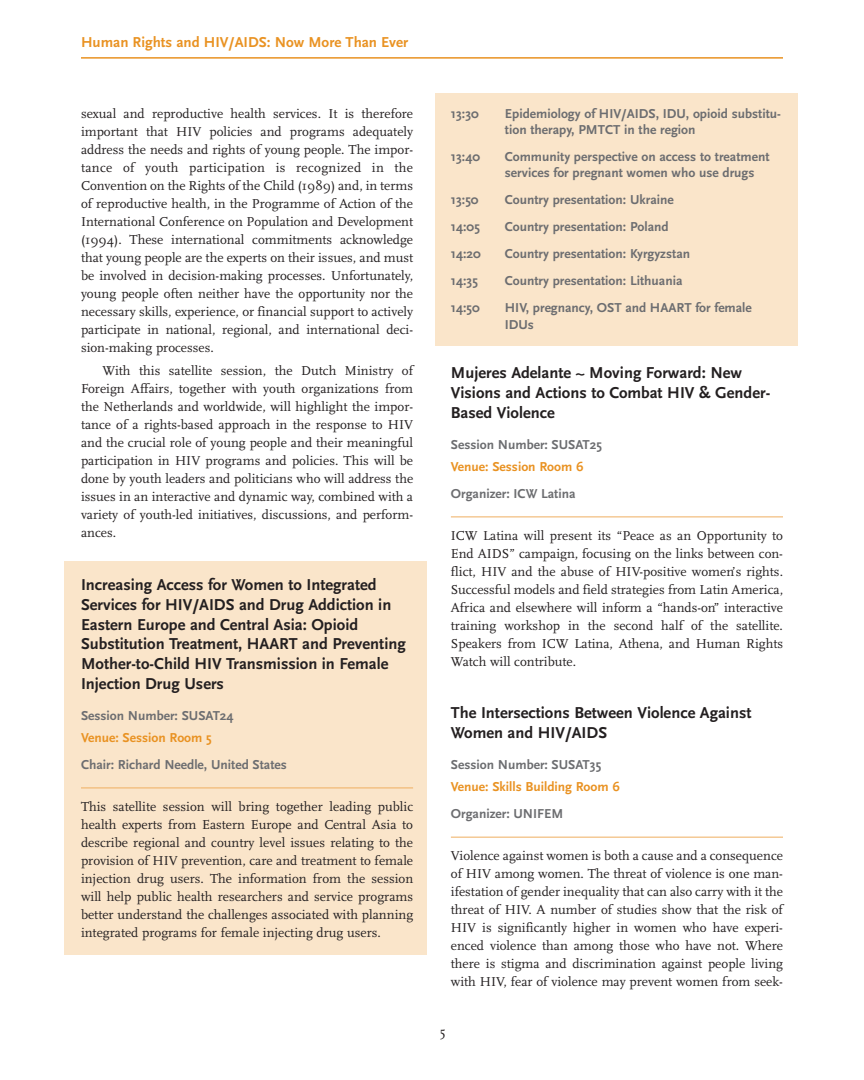
<style>
.page{position:relative;width:864px;height:1080px;background:#fff}
.page>*{position:absolute;margin:0;border:0;box-sizing:border-box;transform-origin:0 0}
.t1{font:700 16.5px/19.8px "Scala Sans";color:#231f20}
.t2{font:700 15px "Scala Sans";color:#e99222}
.t3{font:13.5px/18px "Scala";color:#231f20;text-align:justify}
.t4{font:700 13.5px/16.2px "Scala Sans";color:#6c6d70}
.t5{font:700 13.5px "Scala Sans";color:#e99222}
</style>
<div class="page">
<div style="left:435px;top:93px;width:363px;height:253px;background:#fae5ca"></div>
<div style="left:64px;top:561px;width:363px;height:394px;background:#fae5ca"></div>
<hr style="left:81px;top:57px;width:702px;height:2px;background:#e99222">
<hr style="left:81px;top:788px;width:332px;height:1px;background:#efae60">
<hr style="left:451px;top:517px;width:332px;height:1px;background:#efae60">
<hr style="left:451px;top:837px;width:332px;height:1px;background:#efae60">
<p class="t2" style="left:81px;top:35px;width:329px">Human Rights and HIV/AIDS: Now More Than Ever</p>
<p class="t3" style="left:81px;top:106px;width:334px">sexual and reproductive health services. It is therefore important that HIV policies and programs adequately address the needs and rights of young people. The impor&shy;tance of youth participation is recognized in the Convention on the Rights of the Child (1989) and, in terms of reproductive health, in the Programme of Action of the International Conference on Population and Development (1994). These international commitments acknowledge that young people are the experts on their issues, and must be involved in decision-making processes. Unfortunately, young people often neither have the opportunity nor the necessary skills, experience, or financial support to actively participate in national, regional, and international deci&shy;sion-making processes.</p>
<p class="t3" style="left:81px;top:363px;width:334px;text-indent:22px">With this satellite session, the Dutch Ministry of Foreign Affairs, together with youth organizations from the Netherlands and worldwide, will highlight the impor&shy;tance of a rights-based approach in the response to HIV and the crucial role of young people and their meaningful participation in HIV programs and policies. This will be done by youth leaders and politicians who will address the issues in an interactive and dynamic way, combined with a variety of youth-led initiatives, discussions, and perform&shy;ances.</p>
<p class="t1" style="left:81px;top:575px;width:326px">Increasing Access for Women to Integrated Services for HIV/AIDS and Drug Addiction in Eastern Europe and Central Asia: Opioid Substitution Treatment, HAART and Preventing Mother-to-Child HIV Transmission in Female Injection Drug Users</p>
<p class="t4" style="left:81px;top:708px;width:154px">Session Number: SUSAT24</p>
<p class="t5" style="left:81px;top:731px;width:132px">Venue: Session Room 5</p>
<p class="t4" style="left:81px;top:757px;width:207px">Chair: Richard Needle, United States</p>
<p class="t3" style="left:81px;top:799px;width:334px">This satellite session will bring together leading public health experts from Eastern Europe and Central Asia to describe regional and country level issues relating to the provision of HIV prevention, care and treatment to female injection drug users. The information from the session will help public health researchers and service programs better understand the challenges associated with planning integrated programs for female injecting drug users.</p>
<p class="t4" style="left:451px;top:106px;width:29px">13:30</p>
<p class="t4" style="left:505px;top:106px;width:278px">Epidemiology of HIV/AIDS, IDU, opioid substitu&shy;tion therapy, PMTCT in the region</p>
<p class="t4" style="left:451px;top:149px;width:31px">13:40</p>
<p class="t4" style="left:505px;top:149px;width:266px">Community perspective on access to treatment services for pregnant women who use drugs</p>
<p class="t4" style="left:451px;top:192px;width:29px">13:50</p>
<p class="t4" style="left:505px;top:192px;width:170px">Country presentation: Ukraine</p>
<p class="t4" style="left:451px;top:219px;width:31px">14:05</p>
<p class="t4" style="left:505px;top:219px;width:165px">Country presentation: Poland</p>
<p class="t4" style="left:451px;top:246px;width:32px">14:20</p>
<p class="t4" style="left:505px;top:246px;width:187px">Country presentation: Kyrgyzstan</p>
<p class="t4" style="left:451px;top:273px;width:29px">14:35</p>
<p class="t4" style="left:505px;top:273px;width:179px">Country presentation: Lithuania</p>
<p class="t4" style="left:451px;top:300px;width:31px">14:50</p>
<p class="t4" style="left:505px;top:300px;width:248px">HIV, pregnancy, OST and HAART for female<br>IDUs</p>
<p class="t1" style="left:451px;top:364px;width:321px">Mujeres Adelante ~ Moving Forward: New<br>Visions and Actions to Combat HIV &amp; Gender-<br>Based Violence</p>
<p class="t4" style="left:451px;top:437px;width:153px">Session Number: SUSAT25</p>
<p class="t5" style="left:451px;top:460px;width:134px">Venue: Session Room 6</p>
<p class="t4" style="left:451px;top:486px;width:126px">Organizer: ICW Latina</p>
<p class="t3" style="left:451px;top:528px;width:334px">ICW Latina will present its “Peace as an Opportunity to End AIDS” campaign, focusing on the links between con&shy;flict, HIV and the abuse of HIV-positive women’s rights.<br>Successful models and field strategies from Latin America, Africa and elsewhere will inform a “hands-on” interactive training workshop in the second half of the satellite.<br>Speakers from ICW Latina, Athena, and Human Rights Watch will contribute.</p>
<p class="t1" style="left:451px;top:704px;width:302px">The Intersections Between Violence Against<br>Women and HIV/AIDS</p>
<p class="t4" style="left:451px;top:757px;width:152px">Session Number: SUSAT35</p>
<p class="t5" style="left:451px;top:780px;width:170px">Venue: Skills Building Room 6</p>
<p class="t4" style="left:451px;top:806px;width:114px">Organizer: UNIFEM</p>
<p class="t3" style="left:451px;top:848px;width:334px">Violence against women is both a cause and a consequence of HIV among women. The threat of violence is one man&shy;ifestation of gender inequality that can also carry with it the threat of HIV. A number of studies show that the risk of HIV is significantly higher in women who have experi&shy;enced violence than among those who have not. Where there is stigma and discrimination against people living with HIV, fear of violence may prevent women from seek-</p>
<p class="t3" style="left:440px;top:1024px;width:7px">5</p>
</div>
